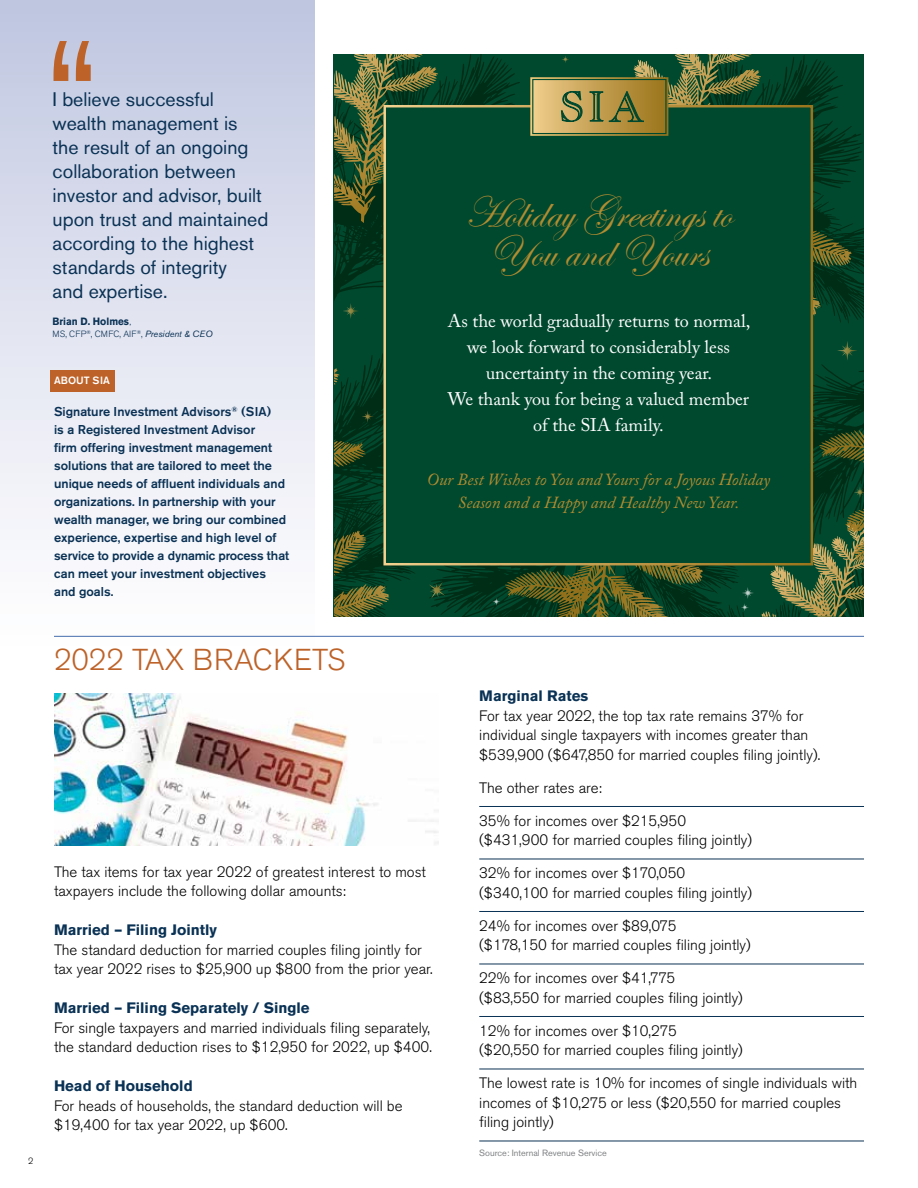
<style>
.page{position:relative;width:918px;height:1188px;background:#fff}
.page>*{position:absolute;margin:0;border:0;box-sizing:border-box;transform-origin:0 0}
.t1{font:44.1px/38.8px "Edwardian Script ITC";color:#b28c2f;text-align:center}
.t2{font:300 30px "Akzidenz Grotesk BE";color:#bd6228}
.t3{font:19.5px/24px "Akzidenz Grotesk BE";color:#0a3255}
.t4{font:18.15px/26px "Adobe Caslon Pro";color:#fff;text-align:center}
.t5{font:italic 16.8px/23.4px "Adobe Caslon Pro";color:#b28c2f;text-align:center}
.t6{font:300 15px/19.5px "Akzidenz Grotesk BE";color:#000}
.t7{font:700 15px "Akzidenz Grotesk BE";color:#0a3255}
.t8{font:500 12.75px/18px "Akzidenz Grotesk BE";color:#0a3255}
.t9{font:700 10.5px "Akzidenz Grotesk BE";color:#0a3255;scale:.94 1}
.t10{font:500 10.5px "Akzidenz Grotesk BE";color:#fff}
.t11{font:300 9px "Akzidenz Grotesk BE";letter-spacing:.02em;color:#0a3255}
.t12{font:9px "Akzidenz Grotesk BE";color:#808285}
.t13{font:300 9px "Akzidenz Grotesk BE";color:#000}
.s1{font-family:"Trajan";font-weight:400}
.s2{font-weight:400;font-style:italic}
</style>
<div class="page">
<div style="left:0;top:0;width:315px;height:664px;background:linear-gradient(to bottom,#c1c7e1,#fff)"></div>
<div style="left:50px;top:371px;width:64px;height:21px;background:#bd6228"></div>
<svg style="left:54px;top:41px;width:37px;height:40px"></svg>
<svg style="left:610px;top:55px;width:254px;height:27px;background:#1f5432"></svg>
<svg style="left:694px;top:54px;width:57px;height:21px"></svg>
<svg style="left:561px;top:55px;width:9px;height:8px"></svg>
<svg style="left:445px;top:565px;width:100px;height:52px;background:#0f3d1f"></svg>
<svg style="left:492px;top:598px;width:8px;height:8px"></svg>
<svg style="left:334px;top:54px;width:207px;height:255px;background:#1b4f2e"></svg>
<svg style="left:334px;top:93px;width:90px;height:180px;background:#38542b"></svg>
<svg style="left:354px;top:54px;width:68px;height:18px"></svg>
<svg style="left:343px;top:303px;width:16px;height:16px"></svg>
<svg style="left:334px;top:353px;width:111px;height:264px;background:#184726"></svg>
<div style="left:385px;top:106px;width:427px;height:458px;background:#00492f"></div>
<svg style="left:534px;top:81px;width:131px;height:51px"></svg>
<div style="left:532px;top:79px;width:135px;height:55px;border:1px solid #00492f"></div>
<svg style="left:545px;top:82px;width:319px;height:535px"></svg>
<hr style="left:54px;top:636px;width:810px;height:1px;background:#446dab">
<img style="left:54px;top:693px;width:385px;height:153px">
<hr style="left:479px;top:806px;width:385px;height:1px;background:#0a3255">
<hr style="left:479px;top:859px;width:385px;height:1px;background:#0a3255">
<hr style="left:479px;top:911px;width:385px;height:1px;background:#0a3255">
<hr style="left:479px;top:964px;width:385px;height:1px;background:#0a3255">
<hr style="left:479px;top:1016px;width:385px;height:1px;background:#0a3255">
<hr style="left:479px;top:1069px;width:385px;height:1px;background:#0a3255">
<hr style="left:479px;top:1141px;width:385px;height:1px;background:#0a3255">
<h3 class="t3" style="left:53px;top:88px;width:217px">I believe successful wealth management is the result of an ongoing collaboration between investor and advisor, built upon trust and maintained according to the highest standards of integrity<br>and expertise.</h3>
<p class="t9" style="left:53px;top:316px;width:85px">Brian D. Holmes<span class="s1">,</span></p>
<p class="t11" style="left:53px;top:329px;width:161px">MS, CFP<sup>®</sup>, CMFC, AIF<sup>®</sup>, <span class="s2">President &amp; CEO</span></p>
<p class="t10" style="left:54px;top:374px;width:57px">ABOUT SIA</p>
<p class="t8" style="left:54px;top:402px;width:237px">Signature Investment Advisors<sup>®</sup> (SIA)<br>is a Registered Investment Advisor<br>firm offering investment management solutions that are tailored to meet the unique needs of affluent individuals and organizations. In partnership with your wealth manager, we bring our combined experience, expertise and high level of service to provide a dynamic process that can meet your investment objectives and goals.</p>
<h1 class="t1" style="left:465px;top:195px;width:268px">Holiday Greetings to<br>You and Yours</h1>
<p class="t4" style="left:448px;top:308px;width:304px">As the world gradually returns to normal, we look forward to considerably less uncertainty in the coming year.<br>We thank you for being a valued member of the SIA family.</p>
<p class="t5" style="left:427px;top:468px;width:345px">Our Best Wishes to You and Yours for a Joyous Holiday<br>Season and a Happy and Healthy New Year.</p>
<h2 class="t2" style="left:54px;top:643px;width:293px">2022 TAX BRACKETS</h2>
<p class="t13" style="left:28px;top:1156px;width:7px">2</p>
<p class="t6" style="left:54px;top:862px;width:373px">The tax items for tax year 2022 of greatest interest to most taxpayers include the following dollar amounts:</p>
<p class="t7" style="left:54px;top:921px;width:165px">Married – Filing Jointly</p>
<p class="t6" style="left:54px;top:940px;width:380px">The standard deduction for married couples filing jointly for tax year 2022 rises to $25,900 up $800 from the prior year.</p>
<p class="t7" style="left:54px;top:999px;width:257px">Married – Filing Separately / Single</p>
<p class="t6" style="left:54px;top:1018px;width:379px">For single taxpayers and married individuals filing separately, the standard deduction rises to $12,950 for 2022, up $400.</p>
<p class="t7" style="left:54px;top:1077px;width:140px">Head of Household</p>
<p class="t6" style="left:54px;top:1096px;width:350px">For heads of households, the standard deduction will be $19,400 for tax year 2022, up $600.</p>
<p class="t7" style="left:479px;top:687px;width:111px">Marginal Rates</p>
<p class="t6" style="left:479px;top:706px;width:342px">For tax year 2022, the top tax rate remains 37% for individual single taxpayers with incomes greater than $539,900 ($647,850 for married couples filing jointly).</p>
<p class="t6" style="left:479px;top:778px;width:124px">The other rates are:</p>
<p class="t6" style="left:479px;top:811px;width:274px">35% for incomes over $215,950 ($431,900 for married couples filing jointly)</p>
<p class="t6" style="left:479px;top:863px;width:274px">32% for incomes over $170,050 ($340,100 for married couples filing jointly)</p>
<p class="t6" style="left:479px;top:916px;width:273px">24% for incomes over $89,075<br>($178,150 for married couples filing jointly)</p>
<p class="t6" style="left:479px;top:968px;width:265px">22% for incomes over $41,775<br>($83,550 for married couples filing jointly)</p>
<p class="t6" style="left:479px;top:1021px;width:265px">12% for incomes over $10,275<br>($20,550 for married couples filing jointly)</p>
<p class="t6" style="left:479px;top:1073px;width:380px">The lowest rate is 10% for incomes of single individuals with incomes of $10,275 or less ($20,550 for married couples filing jointly)</p>
<p class="t12" style="left:479px;top:1148px;width:129px">Source: Internal Revenue Service</p>
</div>
